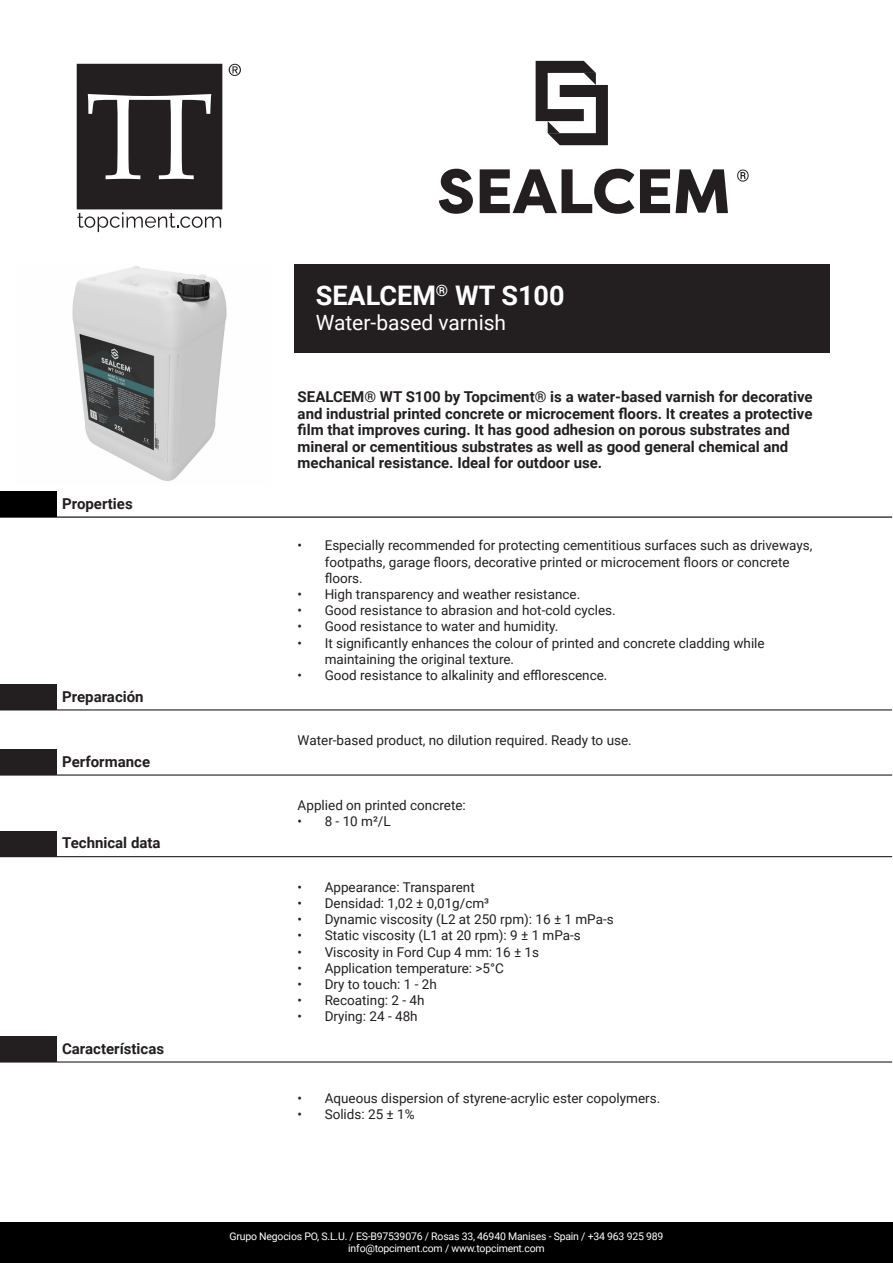
<style>
.page{position:relative;width:893px;height:1263px;background:#fff}
.page>*{position:absolute;margin:0;border:0;box-sizing:border-box;transform-origin:0 0}
.t1{font:700 27px "Roboto";color:#fff}
.t2{font:21px "Roboto";color:#fff}
.TEXTO_DESTACADO{font:700 15px/16.5px "Roboto";color:#231f20}
.TEXTO_GROSO{font:13.5px/16.2px "Roboto";color:#231f20}
.t3{font:10.5px/12px "Roboto";letter-spacing:-.02em;color:#fff;text-align:center}
</style>
<div class="page">
<div style="left:0;top:1222px;width:893px;height:41px;background:#000"></div>
<img style="left:72px;top:266px;width:155px;height:215px">
<div style="left:294px;top:264px;width:535px;height:88px;background:#231f20"></div>
<svg style="left:77px;top:64px;width:145px;height:168px"></svg>
<svg style="left:229px;top:64px;width:12px;height:12px"></svg>
<svg style="left:737px;top:170px;width:12px;height:12px"></svg>
<svg style="left:439px;top:169px;width:34px;height:45px"></svg>
<svg style="left:480px;top:169px;width:154px;height:45px"></svg>
<svg style="left:640px;top:169px;width:30px;height:44px"></svg>
<svg style="left:676px;top:169px;width:52px;height:44px"></svg>
<svg style="left:536px;top:61px;width:72px;height:84px"></svg>
<div style="left:0;top:492px;width:56px;height:25px;background:#000"></div>
<hr style="left:0;top:516px;width:56px;height:2px;background:#000">
<hr style="left:56px;top:516px;width:836px;height:2px;background:#000">
<div style="left:0;top:684px;width:56px;height:26px;background:#231f20"></div>
<hr style="left:56px;top:709px;width:836px;height:1px;background:#231f20">
<div style="left:0;top:749px;width:56px;height:26px;background:#231f20"></div>
<hr style="left:0;top:774px;width:56px;height:2px;background:#231f20">
<hr style="left:56px;top:774px;width:836px;height:2px;background:#231f20">
<div style="left:0;top:831px;width:56px;height:26px;background:#231f20"></div>
<hr style="left:56px;top:856px;width:836px;height:1px;background:#231f20">
<div style="left:0;top:1036px;width:56px;height:26px;background:#231f20"></div>
<hr style="left:56px;top:1061px;width:836px;height:1px;background:#231f20">
<h3 class="TEXTO_DESTACADO" style="left:62px;top:495px;width:72px">Properties</h3>
<h3 class="TEXTO_DESTACADO" style="left:62px;top:687px;width:83px">Preparación</h3>
<h3 class="TEXTO_DESTACADO" style="left:62px;top:753px;width:89px">Performance</h3>
<h3 class="TEXTO_DESTACADO" style="left:62px;top:834px;width:100px">Technical data</h3>
<h3 class="TEXTO_DESTACADO" style="left:62px;top:1039px;width:104px">Características</h3>
<h1 class="t1" style="left:316px;top:277px;width:250px">SEALCEM<sup>®</sup> WT S100</h1>
<h2 class="t2" style="left:316px;top:308px;width:192px">Water-based varnish</h2>
<p class="TEXTO_DESTACADO" style="left:298px;top:388px;width:516px">SEALCEM® WT S100 by Topciment® is a water-based varnish for decorative and industrial printed concrete or microcement floors. It creates a protective film that improves curing. It has good adhesion on porous substrates and mineral or cementitious substrates as well as good general chemical and mechanical resistance. Ideal for outdoor use.</p>
<p class="TEXTO_GROSO" style="left:325px;top:537px;width:489px;text-indent:-27px">• Especially recommended for protecting cementitious surfaces such as driveways, footpaths, garage floors, decorative printed or microcement floors or concrete floors.</p>
<p class="TEXTO_GROSO" style="left:298px;top:586px;width:284px">• High transparency and weather resistance.</p>
<p class="TEXTO_GROSO" style="left:298px;top:602px;width:320px">• Good resistance to abrasion and hot-cold cycles.</p>
<p class="TEXTO_GROSO" style="left:298px;top:618px;width:262px">• Good resistance to water and humidity.</p>
<p class="TEXTO_GROSO" style="left:325px;top:634px;width:442px;text-indent:-27px">• It significantly enhances the colour of printed and concrete cladding while maintaining the original texture.</p>
<p class="TEXTO_GROSO" style="left:298px;top:667px;width:311px">• Good resistance to alkalinity and efflorescence.</p>
<p class="TEXTO_GROSO" style="left:298px;top:732px;width:336px">Water-based product, no dilution required. Ready to use.</p>
<p class="TEXTO_GROSO" style="left:298px;top:797px;width:170px">Applied on printed concrete:</p>
<p class="TEXTO_GROSO" style="left:298px;top:813px;width:95px">• 8 - 10 m²/L</p>
<p class="TEXTO_GROSO" style="left:298px;top:878px;width:179px">• Appearance: Transparent</p>
<p class="TEXTO_GROSO" style="left:298px;top:895px;width:193px">• Densidad: 1,02 ± 0,01g/cm³</p>
<p class="TEXTO_GROSO" style="left:298px;top:911px;width:318px">• Dynamic viscosity (L2 at 250 rpm): 16 ± 1 mPa-s</p>
<p class="TEXTO_GROSO" style="left:298px;top:927px;width:285px">• Static viscosity (L1 at 20 rpm): 9 ± 1 mPa-s</p>
<p class="TEXTO_GROSO" style="left:298px;top:943px;width:243px">• Viscosity in Ford Cup 4 mm: 16 ± 1s</p>
<p class="TEXTO_GROSO" style="left:298px;top:959px;width:208px">• Application temperature: &gt;5°C</p>
<p class="TEXTO_GROSO" style="left:298px;top:976px;width:141px">• Dry to touch: 1 - 2h</p>
<p class="TEXTO_GROSO" style="left:298px;top:992px;width:128px">• Recoating: 2 - 4h</p>
<p class="TEXTO_GROSO" style="left:298px;top:1008px;width:122px">• Drying: 24 - 48h</p>
<p class="TEXTO_GROSO" style="left:298px;top:1090px;width:364px">• Aqueous dispersion of styrene-acrylic ester copolymers.</p>
<p class="TEXTO_GROSO" style="left:298px;top:1106px;width:119px">• Solids: 25 ± 1%</p>
<p class="t3" style="left:230px;top:1230px;width:435px">Grupo Negocios PO, S.L.U. / ES-B97539076 / Rosas 33, 46940 Manises - Spain / +34 963 925 989 info@topciment.com / www.topciment.com</p>
</div>
